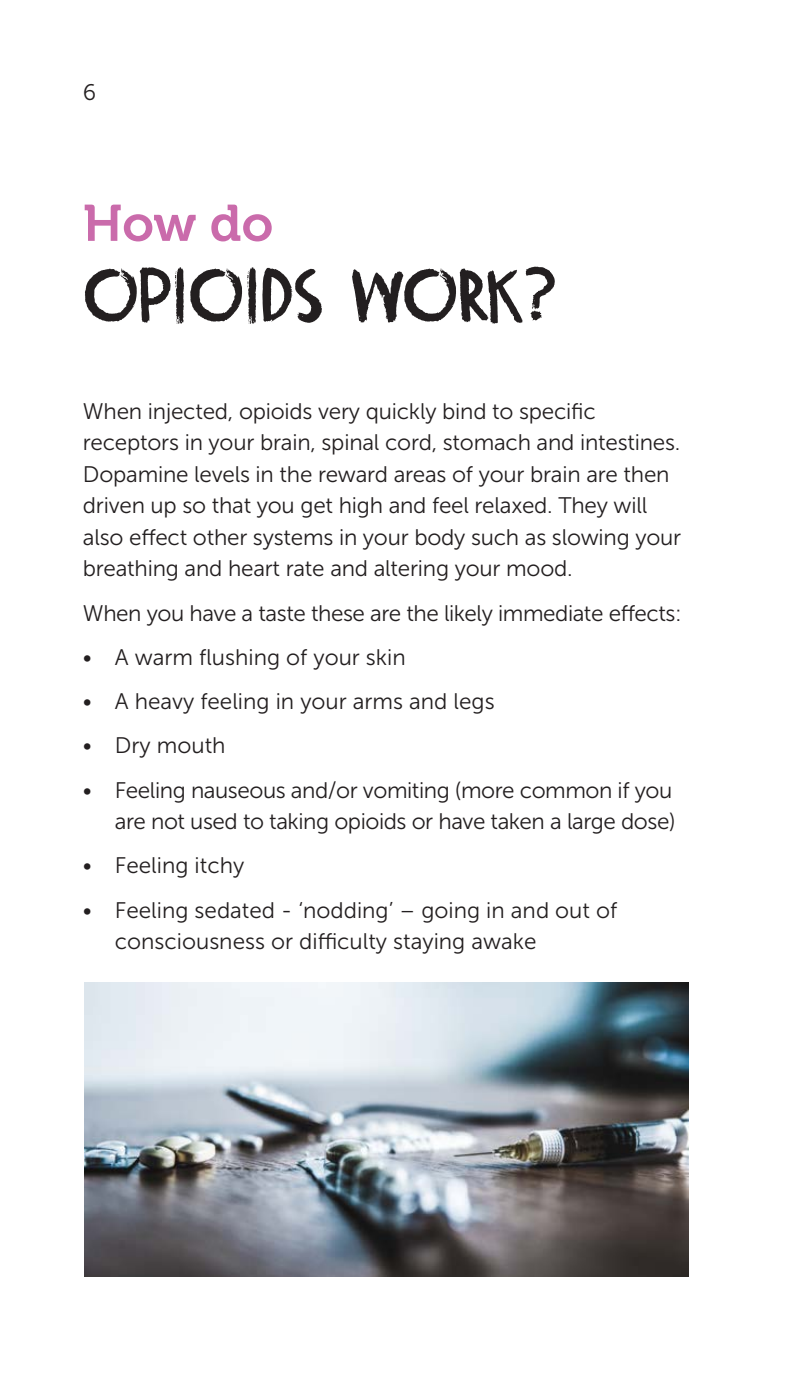
<style>
.page{position:relative;width:804px;height:1378px;background:#fff}
.page>*{position:absolute;margin:0;border:0;box-sizing:border-box;transform-origin:0 0}
.t1{font:54px "Storyboard";color:#231f20;scale:.95 1}
.t2{font:51.07px "Museo 700";color:#ca6bab}
.t3{font:22.5px/31.5px "Museo Sans 300";letter-spacing:-.01em;color:#231f20}
</style>
<div class="page">
<img style="left:84px;top:982px;width:604px;height:295px">
<p class="t3" style="left:83px;top:76px;width:15px">6</p>
<h2 class="t2" style="left:83px;top:195px;width:192px">How do</h2>
<h1 class="t1" style="left:83px;top:272px;width:500px">OPIOIDS WORK?</h1>
<p class="t3" style="left:83px;top:395px;width:600px">When injected, opioids very quickly bind to specific receptors in your brain, spinal cord, stomach and intestines.<br>Dopamine levels in the reward areas of your brain are then driven up so that you get high and feel relaxed. They will also effect other systems in your body such as slowing your breathing and heart rate and altering your mood.</p>
<p class="t3" style="left:83px;top:597px;width:600px">When you have a taste these are the likely immediate effects:</p>
<p class="t3" style="left:83px;top:641px;width:324px">• A warm flushing of your skin</p>
<p class="t3" style="left:83px;top:686px;width:413px">• A heavy feeling in your arms and legs</p>
<p class="t3" style="left:83px;top:730px;width:144px">• Dry mouth</p>
<p class="t3" style="left:83px;top:774px;width:594px;text-align:right">• Feeling nauseous and/or vomiting (more common if you are not used to taking opioids or have taken a large dose)</p>
<p class="t3" style="left:83px;top:850px;width:163px">• Feeling itchy</p>
<p class="t3" style="left:115px;top:894px;width:504px;text-indent:-32px">• Feeling sedated - ‘nodding’ – going in and out of consciousness or difficulty staying awake</p>
</div>
